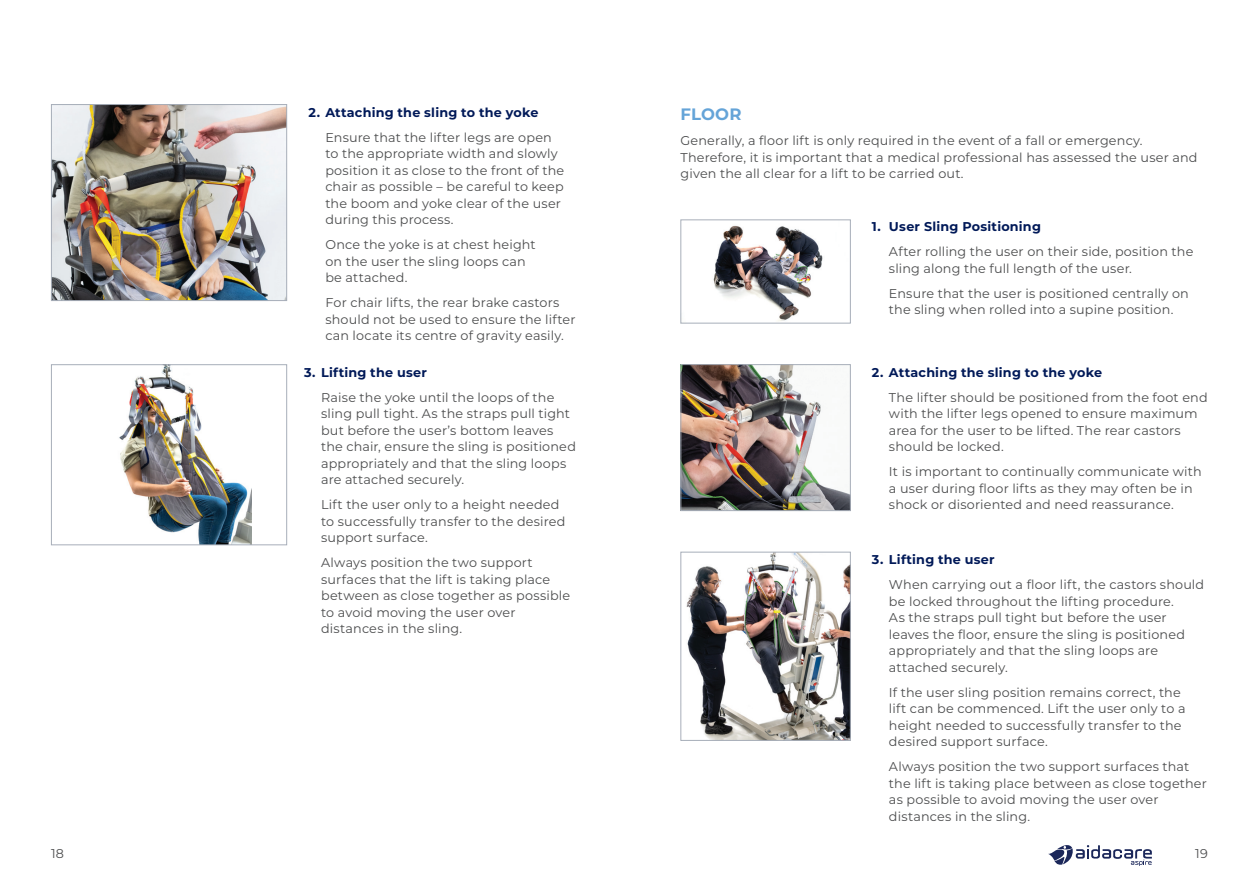
<style>
.page{position:relative;width:1259px;height:893px;background:#fff}
.page>*{position:absolute;margin:0;border:0;box-sizing:border-box;transform-origin:0 0}
.t1{font:700 16.5px "Montserrat";letter-spacing:.01em;color:#65a4d8}
.t2{font:12.75px/16.5px "Montserrat";letter-spacing:.015em;color:#4b4c4d}
.t3{font:700 12.75px "Montserrat";letter-spacing:.015em;color:#011958}
</style>
<div class="page">
<svg style="left:1048px;top:845px;width:103px;height:21px"></svg>
<img style="left:53px;top:106px;width:232px;height:193px">
<div style="left:51px;top:104px;width:236px;height:197px;border:1px solid #a7aeb9"></div>
<img style="left:119px;top:366px;width:132px;height:177px">
<div style="left:51px;top:364px;width:236px;height:181px;border:1px solid #a7aeb9"></div>
<img style="left:682px;top:366px;width:166px;height:143px">
<div style="left:680px;top:364px;width:170px;height:147px;border:1px solid #a7aeb9"></div>
<img style="left:686px;top:554px;width:162px;height:185px">
<div style="left:680px;top:552px;width:170px;height:189px;border:1px solid #a7aeb9"></div>
<img style="left:713px;top:225px;width:110px;height:96px">
<div style="left:680px;top:220px;width:170px;height:103px;border:1px solid #a7aeb9"></div>
<p class="t3" style="left:308px;top:103px;width:232px">2. Attaching the sling to the yoke</p>
<p class="t2" style="left:325px;top:128px;width:240px">Ensure that the lifter legs are open to the appropriate width and slowly position it as close to the front of the chair as possible – be careful to keep the boom and yoke clear of the user during this process.</p>
<p class="t2" style="left:325px;top:236px;width:212px">Once the yoke is at chest height on the user the sling loops can be attached.</p>
<p class="t2" style="left:325px;top:294px;width:252px">For chair lifts, the rear brake castors should not be used to ensure the lifter can locate its centre of gravity easily.</p>
<p class="t3" style="left:304px;top:363px;width:124px">3. Lifting the user</p>
<p class="t2" style="left:321px;top:388px;width:256px">Raise the yoke until the loops of the sling pull tight. As the straps pull tight but before the user’s bottom leaves the chair, ensure the sling is positioned appropriately and that the sling loops are attached securely.</p>
<p class="t2" style="left:321px;top:496px;width:246px">Lift the user only to a height needed to successfully transfer to the desired support surface.</p>
<p class="t2" style="left:321px;top:554px;width:250px">Always position the two support surfaces that the lift is taking place between as close together as possible to avoid moving the user over distances in the sling.</p>
<p class="t1" style="left:680px;top:102px;width:62px">FLOOR</p>
<p class="t2" style="left:680px;top:132px;width:518px">Generally, a floor lift is only required in the event of a fall or emergency.<br>Therefore, it is important that a medical professional has assessed the user and given the all clear for a lift to be carried out.</p>
<p class="t3" style="left:872px;top:218px;width:170px">1. User Sling Positioning</p>
<p class="t2" style="left:889px;top:243px;width:306px">After rolling the user on their side, position the sling along the full length of the user.</p>
<p class="t2" style="left:889px;top:285px;width:301px">Ensure that the user is positioned centrally on the sling when rolled into a supine position.</p>
<p class="t3" style="left:872px;top:363px;width:232px">2. Attaching the sling to the yoke</p>
<p class="t2" style="left:889px;top:388px;width:320px">The lifter should be positioned from the foot end with the lifter legs opened to ensure maximum area for the user to be lifted. The rear castors should be locked.</p>
<p class="t2" style="left:889px;top:463px;width:314px">It is important to continually communicate with a user during floor lifts as they may often be in shock or disoriented and need reassurance.</p>
<p class="t3" style="left:872px;top:550px;width:124px">3. Lifting the user</p>
<p class="t2" style="left:889px;top:576px;width:317px">When carrying out a floor lift, the castors should be locked throughout the lifting procedure.<br>As the straps pull tight but before the user leaves the floor, ensure the sling is positioned appropriately and that the sling loops are attached securely.</p>
<p class="t2" style="left:889px;top:683px;width:298px">If the user sling position remains correct, the lift can be commenced. Lift the user only to a height needed to successfully transfer to the desired support surface.</p>
<p class="t2" style="left:889px;top:758px;width:319px">Always position the two support surfaces that the lift is taking place between as close together as possible to avoid moving the user over distances in the sling.</p>
<p class="t2" style="left:51px;top:845px;width:15px">18</p>
<p class="t2" style="left:1195px;top:845px;width:14px">19</p>
</div>
